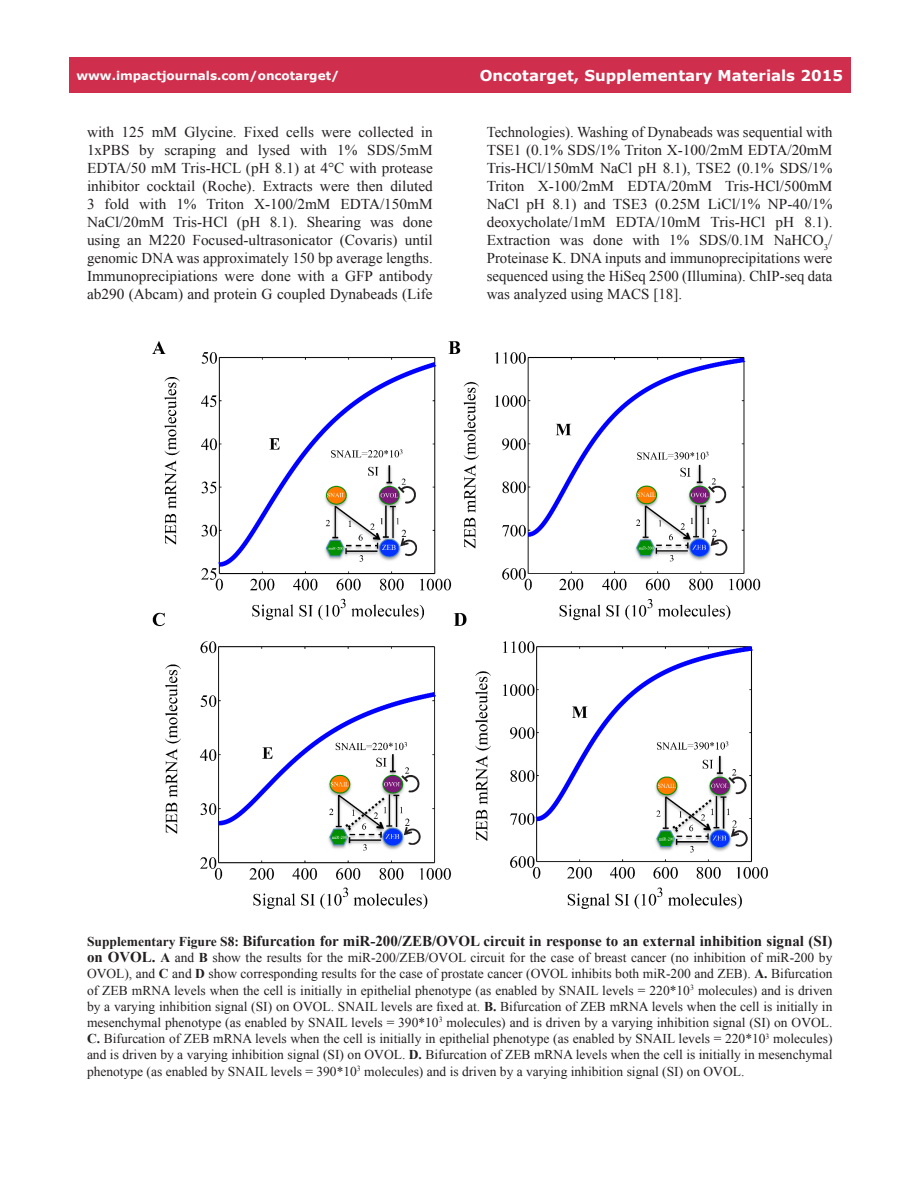
<style>
.page{position:relative;width:918px;height:1188px;background:#fff}
.page>*{position:absolute;margin:0;border:0;box-sizing:border-box;transform-origin:0 0}
.BodyText{font:15px/18px "Times New Roman";color:#231f20;text-align:justify}
.t1{font:700 15px "Times New Roman";color:#231f20}
.t2{font:700 15px "Verdana";color:#fff}
.t3{font:13.5px/16.2px "Times New Roman";color:#231f20;text-align:justify}
.t4{font:700 12px "Verdana";color:#fff}
.s1{font-size:13.5px}
.s2{font-weight:700;font-size:15px}
.s3{font-weight:700}
</style>
<div class="page">
<div style="left:69px;top:57px;width:781px;height:36px;background:#cf2e4c"></div>
<img style="left:152px;top:342px;width:615px;height:566px">
<p class="t4" style="left:76px;top:67px;width:264px">www.impactjournals.com/oncotarget/</p>
<p class="t2" style="left:480px;top:66px;width:365px">Oncotarget, Supplementary Materials 2015</p>
<p class="BodyText" style="left:87px;top:123px;width:347px">with 125 mM Glycine. Fixed cells were collected in 1xPBS by scraping and lysed with 1% SDS/5mM EDTA/50 mM Tris-HCL (pH 8.1) at 4°C with protease inhibitor cocktail (Roche). Extracts were then diluted 3 fold with 1% Triton X-100/2mM EDTA/150mM NaCl/20mM Tris-HCl (pH 8.1). Shearing was done using an M220 Focused-ultrasonicator (Covaris) until genomic DNA was approximately 150 bp average lengths.<br>Immunoprecipiations were done with a GFP antibody ab290 (Abcam) and protein G coupled Dynabeads (Life</p>
<p class="BodyText" style="left:487px;top:123px;width:347px">Technologies). Washing of Dynabeads was sequential with TSE1 (0.1% SDS/1% Triton X-100/2mM EDTA/20mM Tris-HCl/150mM NaCl pH 8.1), TSE2 (0.1% SDS/1% Triton X-100/2mM EDTA/20mM Tris-HCl/500mM NaCl pH 8.1) and TSE3 (0.25M LiCl/1% NP-40/1% deoxycholate/1mM EDTA/10mM Tris-HCl pH 8.1).<br>Extraction was done with 1% SDS/0.1M NaHCO<sub>3</sub>/ Proteinase K. DNA inputs and immunoprecipitations were sequenced using the HiSeq 2500 (Illumina). ChIP-seq data was analyzed using MACS [18].</p>
<p class="t1" style="left:87px;top:931px;width:747px"><span class="s1">Supplementary Figure S8:</span> Bifurcation for miR-200/ZEB/OVOL circuit in response to an external inhibition signal (SI)</p>
<p class="t3" style="left:87px;top:949px;width:747px"><span class="s2">on OVOL.</span> <span class="s3">A</span> and <span class="s3">B</span> show the results for the miR-200/ZEB/OVOL circuit for the case of breast cancer (no inhibition of miR-200 by OVOL), and <span class="s3">C</span> and <span class="s3">D</span> show corresponding results for the case of prostate cancer (OVOL inhibits both miR-200 and ZEB). <span class="s3">A.</span> Bifurcation of ZEB mRNA levels when the cell is initially in epithelial phenotype (as enabled by SNAIL levels = 220*10<sup>3</sup> molecules) and is driven by a varying inhibition signal (SI) on OVOL. SNAIL levels are fixed at. <span class="s3">B.</span> Bifurcation of ZEB mRNA levels when the cell is initially in mesenchymal phenotype (as enabled by SNAIL levels = 390*10<sup>3</sup> molecules) and is driven by a varying inhibition signal (SI) on OVOL.<br><span class="s3">C.</span> Bifurcation of ZEB mRNA levels when the cell is initially in epithelial phenotype (as enabled by SNAIL levels = 220*10<sup>3</sup> molecules) and is driven by a varying inhibition signal (SI) on OVOL. <span class="s3">D.</span> Bifurcation of ZEB mRNA levels when the cell is initially in mesenchymal phenotype (as enabled by SNAIL levels = 390*10<sup>3</sup> molecules) and is driven by a varying inhibition signal (SI) on OVOL.</p>
</div>
